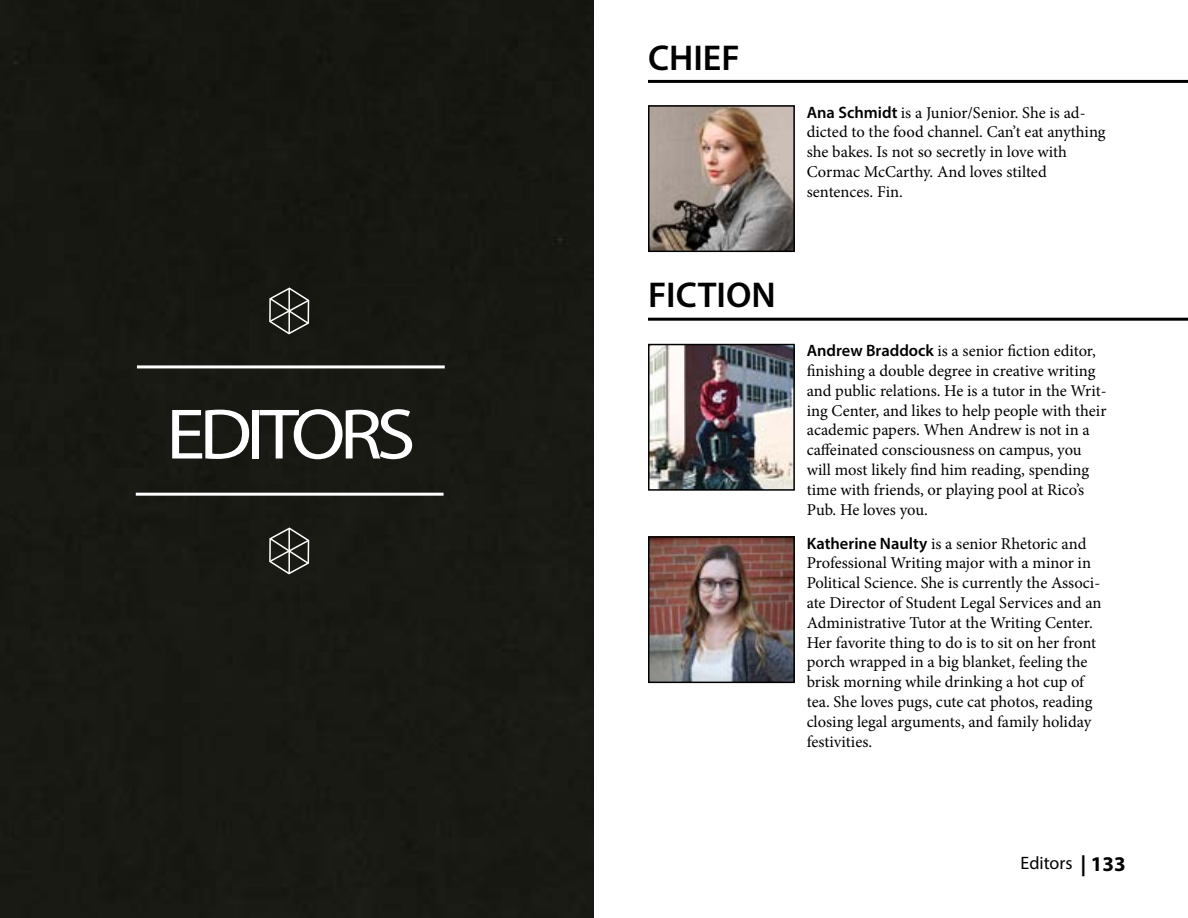
<style>
.page{position:relative;width:1188px;height:918px;background:#fff}
.page>*{position:absolute;margin:0;border:0;box-sizing:border-box;transform-origin:0 0}
.t1{font:72px "Myriad Pro";letter-spacing:-.075em;color:#fff;scale:1.1 1}
.t2{font:600 36px "Myriad Pro";color:#000}
.t3{font:700 21px "Myriad Pro";color:#000}
.t4{font:18px "Myriad Pro";color:#000}
.t5{font:16.5px/19.8px "Minion Pro";color:#000}
.s1{font-family:"Myriad Pro";font-weight:600}
</style>
<div class="page">
<div style="left:0;top:0;width:594px;height:918px;background:#181913"></div>
<hr style="left:137px;top:365px;width:308px;height:3px;background:#fff">
<hr style="left:136px;top:493px;width:308px;height:3px;background:#fff">
<svg style="left:268px;top:286px;width:42px;height:49px;background:#42433e"></svg>
<svg style="left:268px;top:526px;width:42px;height:49px;background:#43443f"></svg>
<hr style="left:648px;top:80px;width:540px;height:3px;background:#000">
<img style="left:651px;top:108px;width:141px;height:141px">
<div style="left:648px;top:105px;width:147px;height:147px;border:2px solid #000"></div>
<hr style="left:648px;top:318px;width:540px;height:3px;background:#000">
<img style="left:651px;top:347px;width:141px;height:141px">
<div style="left:648px;top:344px;width:147px;height:147px;border:2px solid #000"></div>
<img style="left:651px;top:539px;width:141px;height:141px">
<div style="left:648px;top:536px;width:147px;height:147px;border:2px solid #000"></div>
<h1 class="t1" style="left:166px;top:390px;width:228px">EDITORS</h1>
<h2 class="t2" style="left:648px;top:35px;width:93px">CHIEF</h2>
<p class="t5" style="left:807px;top:102px;width:300px"><span class="s1">Ana Schmidt</span> is a Junior/Senior. She is ad&shy;dicted to the food channel. Can’t eat anything she bakes. Is not so secretly in love with Cormac McCarthy. And loves stilted sentences. Fin.</p>
<h2 class="t2" style="left:648px;top:272px;width:129px">FICTION</h2>
<p class="t5" style="left:807px;top:341px;width:301px"><span class="s1">Andrew Braddock</span> is a senior fiction editor, finishing a double degree in creative writing and public relations. He is a tutor in the Writ&shy;ing Center, and likes to help people with their academic papers. When Andrew is not in a caffeinated consciousness on campus, you will most likely find him reading, spending time with friends, or playing pool at Rico’s Pub. He loves you.</p>
<p class="t5" style="left:807px;top:534px;width:296px"><span class="s1">Katherine Naulty</span> is a senior Rhetoric and Professional Writing major with a minor in Political Science. She is currently the Associ&shy;ate Director of Student Legal Services and an Administrative Tutor at the Writing Center.<br>Her favorite thing to do is to sit on her front porch wrapped in a big blanket, feeling the brisk morning while drinking a hot cup of tea. She loves pugs, cute cat photos, reading closing legal arguments, and family holiday festivities.</p>
<p class="t4" style="left:1021px;top:852px;width:53px">Editors</p>
<p class="t3" style="left:1081px;top:850px;width:47px">| 133</p>
</div>
